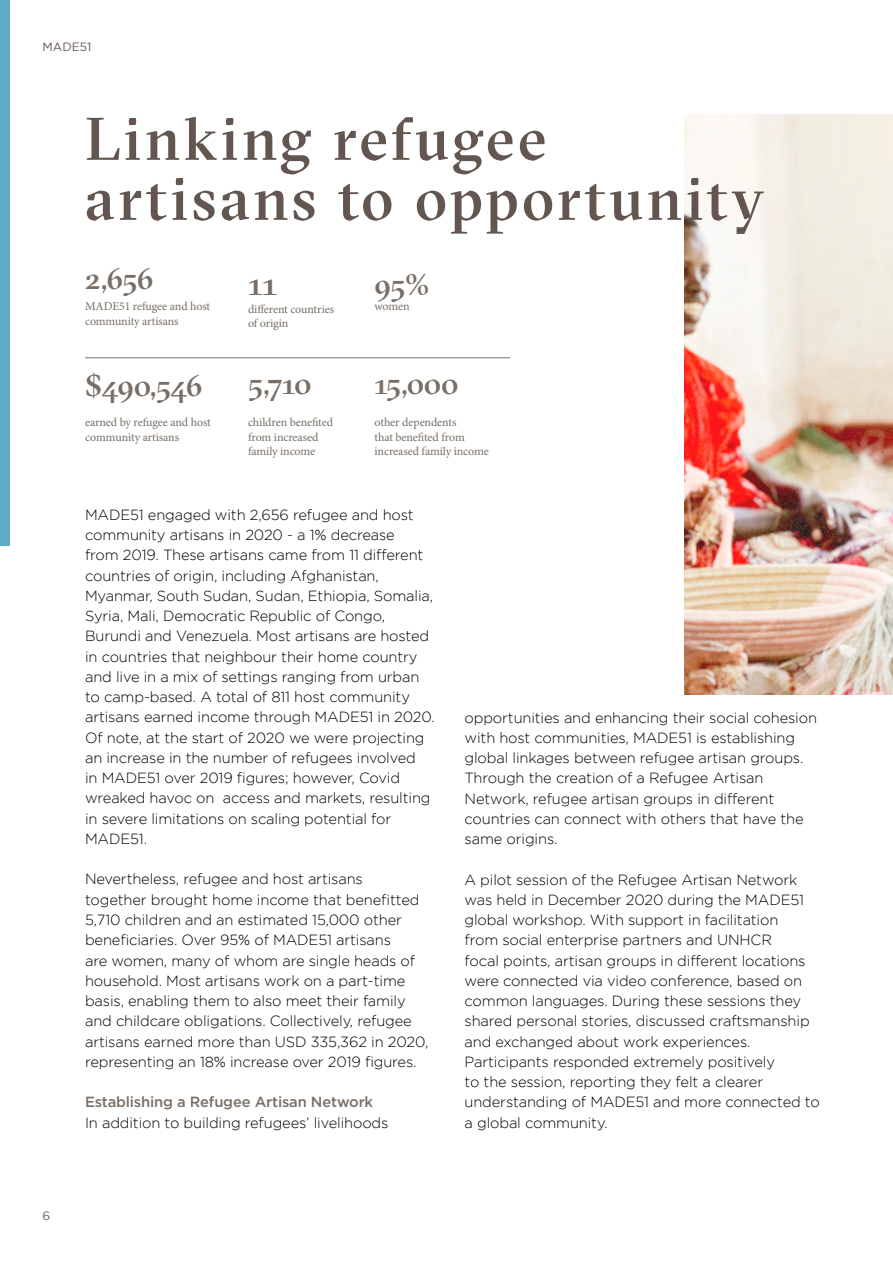
<style>
.page{position:relative;width:893px;height:1263px;background:#fff}
.page>*{position:absolute;margin:0;border:0;box-sizing:border-box;transform-origin:0 0}
.t1{font:500 60px/60px "GT Sectra Fine";letter-spacing:.055em;color:#63554f}
.t2{font:500 33px "GT Sectra Fine";color:#796f66}
.t3{font:500 30px "GT Sectra Fine";letter-spacing:-.025em;color:#796f66}
.t4{font:300 14.7px/20.2px "Gotham";letter-spacing:-.01em;color:#000}
.t5{font:500 14.7px "Gotham";letter-spacing:-.01em;color:#796f66}
.t6{font:12px/14.4px "Minion Pro";letter-spacing:-.01em;color:#796f66}
.t7{font:12px "Gotham";color:#63554f}
</style>
<div class="page">
<img style="left:685px;top:115px;width:208px;height:579px">
<hr style="left:85px;top:357px;width:146px;height:1px;background:#796f66">
<hr style="left:231px;top:357px;width:127px;height:1px;background:#796f66">
<hr style="left:358px;top:357px;width:152px;height:1px;background:#796f66">
<div style="left:0;top:0;width:9px;height:546px;background:#5dabc6"></div>
<p class="t7" style="left:43px;top:40px;width:50px">MADE51</p>
<h1 class="t1" style="left:85px;top:109px;width:681px">Linking refugee artisans to opportunity</h1>
<h3 class="t3" style="left:85px;top:261px;width:70px">2,656</h3>
<p class="t6" style="left:85px;top:299px;width:127px">MADE51 refugee and host community artisans</p>
<h3 class="t3" style="left:85px;top:368px;width:119px">$490,546</h3>
<p class="t6" style="left:85px;top:415px;width:127px">earned by refugee and host community artisans</p>
<h2 class="t2" style="left:248px;top:265px;width:31px">11</h2>
<p class="t6" style="left:248px;top:302px;width:88px">different countries of origin</p>
<h3 class="t3" style="left:248px;top:366px;width:65px">5,710</h3>
<p class="t6" style="left:248px;top:415px;width:87px">children benefited from increased family income</p>
<h3 class="t3" style="left:375px;top:267px;width:56px">95%</h3>
<p class="t6" style="left:375px;top:299px;width:37px">women</p>
<h3 class="t3" style="left:375px;top:366px;width:85px">15,000</h3>
<p class="t6" style="left:375px;top:415px;width:116px">other dependents<br>that benefited from increased family income</p>
<p class="t7" style="left:43px;top:1209px;width:9px">6</p>
<p class="t4" style="left:85px;top:504px;width:351px">MADE51 engaged with 2,656 refugee and host community artisans in 2020 - a 1% decrease<br>from 2019. These artisans came from 11 different countries of origin, including Afghanistan, Myanmar, South Sudan, Sudan, Ethiopia, Somalia, Syria, Mali, Democratic Republic of Congo, Burundi and Venezuela. Most artisans are hosted in countries that neighbour their home country and live in a mix of settings ranging from urban to camp-based. A total of 811 host community artisans earned income through MADE51 in 2020.<br>Of note, at the start of 2020 we were projecting an increase in the number of refugees involved<br>in MADE51 over 2019 figures; however, Covid wreaked havoc on access and markets, resulting in severe limitations on scaling potential for MADE51.</p>
<p class="t4" style="left:85px;top:869px;width:345px">Nevertheless, refugee and host artisans<br>together brought home income that benefitted 5,710 children and an estimated 15,000 other beneficiaries. Over 95% of MADE51 artisans<br>are women, many of whom are single heads of household. Most artisans work on a part-time basis, enabling them to also meet their family and childcare obligations. Collectively, refugee artisans earned more than USD 335,362 in 2020, representing an 18% increase over 2019 figures.</p>
<p class="t5" style="left:85px;top:1092px;width:290px">Establishing a Refugee Artisan Network</p>
<p class="t4" style="left:85px;top:1112px;width:305px">In addition to building refugees’ livelihoods</p>
<p class="t4" style="left:465px;top:707px;width:354px">opportunities and enhancing their social cohesion with host communities, MADE51 is establishing global linkages between refugee artisan groups.<br>Through the creation of a Refugee Artisan Network, refugee artisan groups in different countries can connect with others that have the same origins.</p>
<p class="t4" style="left:465px;top:869px;width:357px">A pilot session of the Refugee Artisan Network was held in December 2020 during the MADE51 global workshop. With support in facilitation<br>from social enterprise partners and UNHCR<br>focal points, artisan groups in different locations were connected via video conference, based on common languages. During these sessions they shared personal stories, discussed craftsmanship and exchanged about work experiences.<br>Participants responded extremely positively<br>to the session, reporting they felt a clearer understanding of MADE51 and more connected to a global community.</p>
</div>
